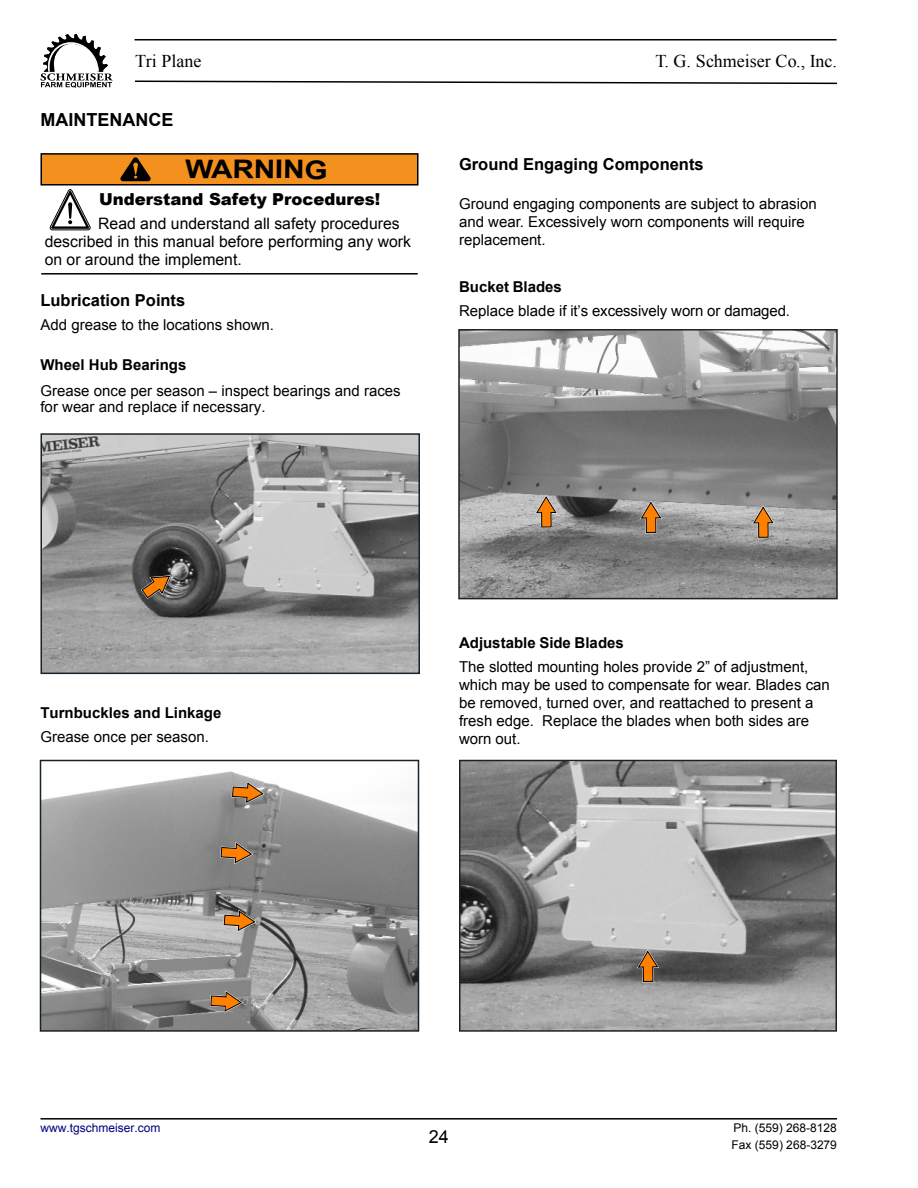
<style>
.page{position:relative;width:918px;height:1188px;background:#fff}
.page>*{position:absolute;margin:0;border:0;box-sizing:border-box;transform-origin:0 0}
.t1{font:700 25.65px "Arial";color:#000;scale:1.16 1}
.t2{font:18px "Times New Roman";color:#000}
.t3{font:700 18px "Arial";color:#000}
.t4{font:18px "Arial";color:#000}
.t5{font:700 16.5px "Arial";color:#000}
.t6{font:900 16.5px "Arial";color:#000}
.t7{font:15.75px/18px "Arial";color:#000}
.t8{font:15px/18px "Arial";color:#000}
.t9{font:700 15px "Arial";color:#000}
.t10{font:12px/17.7px "Arial";color:#000}
.t11{font:12px "Arial";color:#000080}
</style>
<div class="page">
<svg style="left:135px;top:80px;width:702px;height:5px"></svg>
<hr style="left:135px;top:39px;width:702px;height:1px;background:#000">
<hr style="left:40px;top:1118px;width:797px;height:2px;background:#000">
<svg style="left:40px;top:34px;width:73px;height:54px"></svg>
<img style="left:43px;top:771px;width:373px;height:258px">
<div style="left:40px;top:760px;width:379px;height:272px;border:2px solid #17232b"></div>
<img style="left:461px;top:332px;width:374px;height:264px">
<div style="left:458px;top:329px;width:380px;height:270px;border:2px solid #17232b"></div>
<img style="left:43px;top:436px;width:374px;height:235px">
<div style="left:40px;top:433px;width:380px;height:241px;border:2px solid #17232b"></div>
<div style="left:41px;top:153px;width:378px;height:33px;background:#f4901d;border:2px solid #000"></div>
<svg style="left:120px;top:157px;width:31px;height:25px"></svg>
<hr style="left:41px;top:273px;width:377px;height:2px;background:#000">
<svg style="left:50px;top:190px;width:40px;height:40px"></svg>
<svg style="left:141px;top:575px;width:30px;height:24px"></svg>
<svg style="left:223px;top:909px;width:34px;height:23px"></svg>
<svg style="left:535px;top:495px;width:23px;height:33px"></svg>
<img style="left:462px;top:763px;width:372px;height:266px">
<div style="left:459px;top:760px;width:378px;height:272px;border:2px solid #17232b"></div>
<svg style="left:637px;top:949px;width:23px;height:34px"></svg>
<svg style="left:231px;top:781px;width:34px;height:23px"></svg>
<svg style="left:220px;top:842px;width:33px;height:23px"></svg>
<svg style="left:210px;top:990px;width:33px;height:23px"></svg>
<svg style="left:640px;top:500px;width:23px;height:34px"></svg>
<svg style="left:752px;top:505px;width:23px;height:33px"></svg>
<p class="t2" style="left:135px;top:55px;width:68px">Tri Plane</p>
<p class="t2" style="left:655px;top:55px;width:183px">T. G. Schmeiser Co., Inc.</p>
<p class="t3" style="left:40px;top:113px;width:135px">MAINTENANCE</p>
<h1 class="t1" style="left:186px;top:158px;width:124px;rotate:1deg">WARNING</h1>
<p class="t6" style="left:99px;top:193px;width:283px">Understand Safety Procedures!</p>
<p class="t7" style="left:45px;top:216px;width:368px;text-indent:53px">Read and understand all safety procedures described in this manual before performing any work on or around the implement.</p>
<p class="t5" style="left:41px;top:293px;width:146px">Lubrication Points</p>
<p class="t8" style="left:41px;top:317px;width:235px">Add grease to the locations shown.</p>
<p class="t9" style="left:41px;top:359px;width:147px">Wheel Hub Bearings</p>
<p class="t8" style="left:41px;top:384px;width:362px;line-height:16.5px">Grease once per season – inspect bearings and races for wear and replace if necessary.</p>
<p class="t5" style="left:459px;top:158px;width:246px">Ground Engaging Components</p>
<p class="t8" style="left:459px;top:197px;width:359px">Ground engaging components are subject to abrasion and wear. Excessively worn components will require replacement.</p>
<p class="t9" style="left:459px;top:282px;width:104px">Bucket Blades</p>
<p class="t8" style="left:459px;top:304px;width:333px">Replace blade if it’s excessively worn or damaged.</p>
<p class="t9" style="left:41px;top:707px;width:182px">Turnbuckles and Linkage</p>
<p class="t8" style="left:41px;top:729px;width:170px">Grease once per season.</p>
<p class="t9" style="left:459px;top:637px;width:166px">Adjustable Side Blades</p>
<p class="t8" style="left:459px;top:659px;width:372px">The slotted mounting holes provide 2” of adjustment, which may be used to compensate for wear. Blades can be removed, turned over, and reattached to present a fresh edge. Replace the blades when both sides are worn out.</p>
<p class="t11" style="left:41px;top:1123px;width:122px">www.tgschmeiser.com</p>
<p class="t4" style="left:429px;top:1130px;width:22px">24</p>
<p class="t10" style="left:732px;top:1120px;width:107px">Ph. (559) 268-8128<br>Fax (559) 268-3279</p>
</div>
